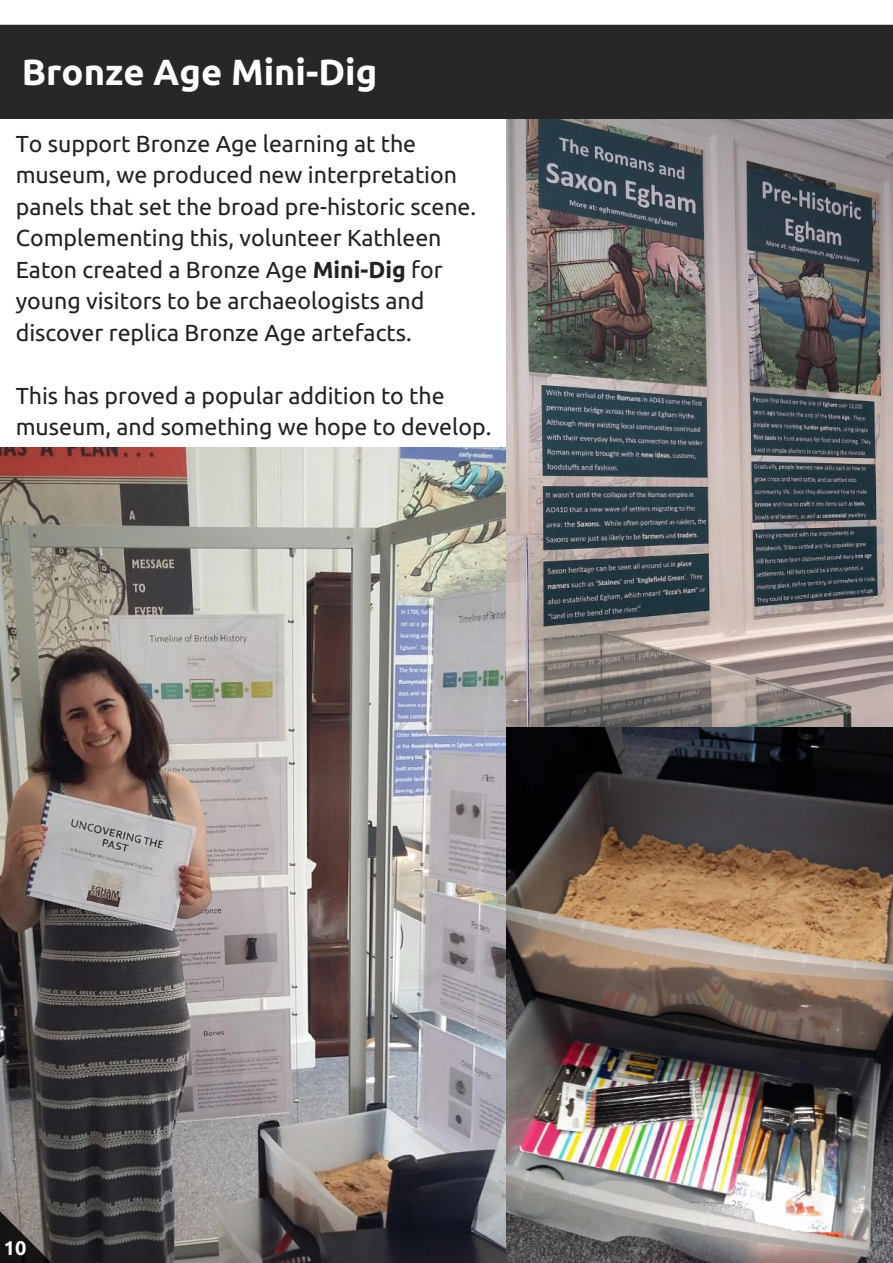
<style>
.page{position:relative;width:893px;height:1263px;background:#fff}
.page>*{position:absolute;margin:0;border:0;box-sizing:border-box;transform-origin:0 0}
.t1{font:700 36.3px "Ubuntu";color:#fff}
.t2{font:23.1px/31.5px "Ubuntu";color:#222}
.t3{font:700 19.8px "Ubuntu";color:#fff}
.s1{font-weight:700}
</style>
<div class="page">
<div style="left:0;top:25px;width:892px;height:94px;background:#272727"></div>
<img style="left:0;top:447px;width:506px;height:815px">
<svg style="left:0;top:1211px;width:52px;height:51px"></svg>
<img style="left:506px;top:119px;width:386px;height:608px">
<img style="left:506px;top:727px;width:386px;height:535px">
<h1 class="t1" style="left:22px;top:52px;width:357px">Bronze Age Mini-Dig</h1>
<p class="t2" style="left:16px;top:127px;width:462px">To support Bronze Age learning at the museum, we produced new interpretation panels that set the broad pre-historic scene.<br>Complementing this, volunteer Kathleen Eaton created a Bronze Age <span class="s1">Mini-Dig</span> for young visitors to be archaeologists and discover replica Bronze Age artefacts.</p>
<p class="t2" style="left:16px;top:379px;width:477px">This has proved a popular addition to the museum, and something we hope to develop.</p>
<p class="t3" style="left:4px;top:1236px;width:24px">10</p>
</div>
